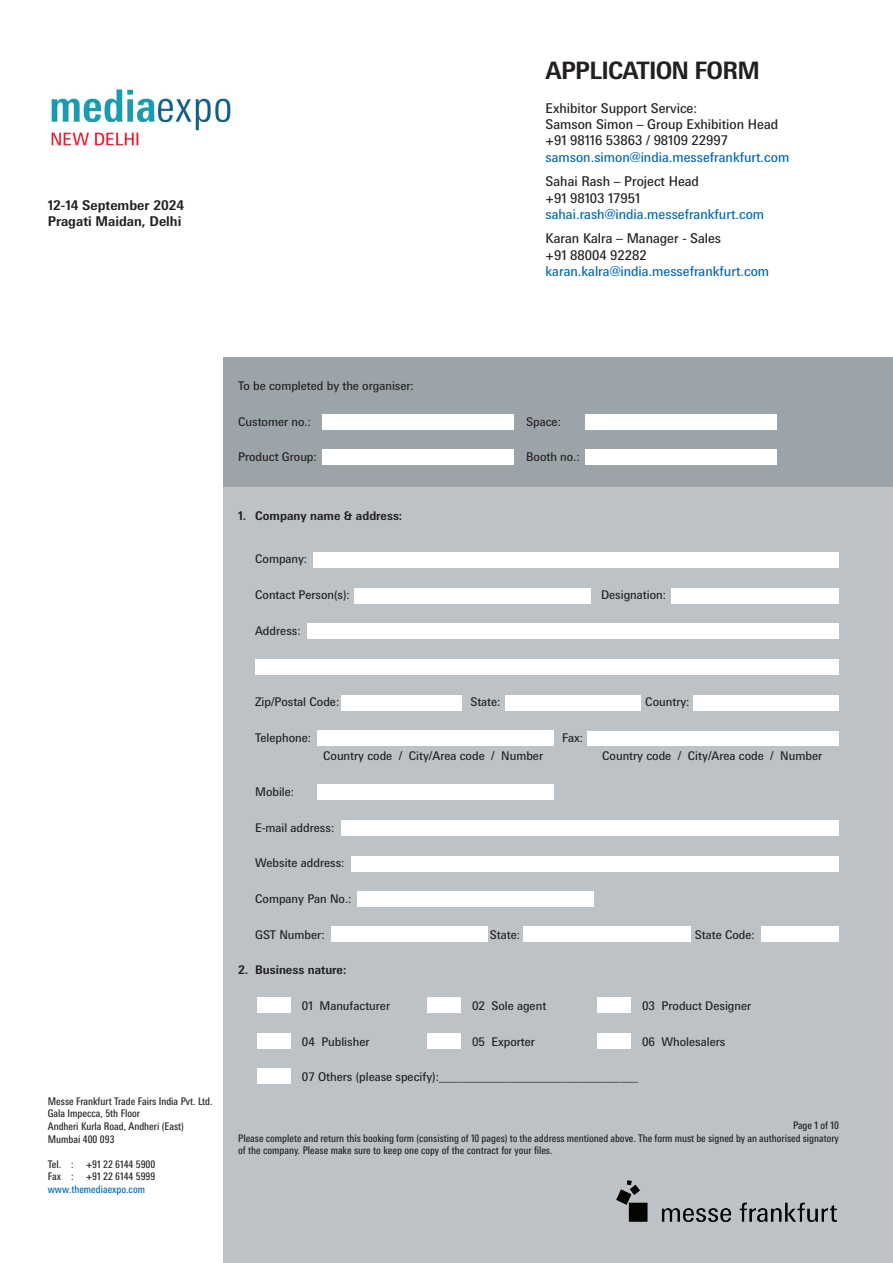
<style>
.page{position:relative;width:893px;height:1263px;background:#fff}
.page>*{position:absolute;margin:0;border:0;box-sizing:border-box;transform-origin:0 0}
.t1{font:700 24px "Messe Univers";letter-spacing:-.03em;color:#231f20}
.t2{font:13.5px/16.2px "Messe Univers";color:#231f20}
.t3{font:13.5px "Messe Univers";color:#0168b5}
.t4{font:700 13.5px/16.2px "Messe Univers";color:#231f20}
.t5{font:12px "Messe Univers";color:#231f20}
.t6{font:700 12px "Messe Univers";color:#231f20}
.t7{font:condensed 10.5px/12.6px "Messe Univers";color:#231f20}
.t8{font:condensed 10.5px "Messe Univers";color:#0168b5}
</style>
<div class="page">
<img style="left:51px;top:89px;width:180px;height:57px">
<div style="left:224px;top:357px;width:669px;height:906px;background:#bcc2c6"></div>
<img style="left:616px;top:1180px;width:221px;height:41px">
<div style="left:224px;top:357px;width:669px;height:130px;background:#9ba4a9"></div>
<div style="left:323px;top:414px;width:89px;height:15px;background:#fff"></div>
<div style="left:391px;top:414px;width:123px;height:15px;background:#fff"></div>
<div style="left:323px;top:449px;width:191px;height:16px;background:#fff"></div>
<div style="left:585px;top:414px;width:89px;height:15px;background:#fff"></div>
<div style="left:585px;top:449px;width:89px;height:16px;background:#fff"></div>
<div style="left:647px;top:449px;width:129px;height:16px;background:#fff"></div>
<div style="left:655px;top:414px;width:121px;height:15px;background:#fff"></div>
<div style="left:314px;top:552px;width:525px;height:16px;background:#fff"></div>
<div style="left:355px;top:588px;width:236px;height:15px;background:#fff"></div>
<div style="left:672px;top:588px;width:167px;height:15px;background:#fff"></div>
<div style="left:308px;top:624px;width:531px;height:15px;background:#fff"></div>
<div style="left:255px;top:659px;width:584px;height:16px;background:#fff"></div>
<div style="left:505px;top:695px;width:135px;height:15px;background:#fff"></div>
<div style="left:694px;top:695px;width:145px;height:15px;background:#fff"></div>
<div style="left:318px;top:730px;width:236px;height:16px;background:#fff"></div>
<div style="left:588px;top:730px;width:251px;height:15px;background:#fff"></div>
<div style="left:257px;top:997px;width:34px;height:15px;background:#fff"></div>
<div style="left:427px;top:997px;width:34px;height:15px;background:#fff"></div>
<div style="left:597px;top:997px;width:34px;height:15px;background:#fff"></div>
<div style="left:257px;top:1033px;width:34px;height:15px;background:#fff"></div>
<div style="left:427px;top:1033px;width:34px;height:15px;background:#fff"></div>
<div style="left:597px;top:1033px;width:34px;height:15px;background:#fff"></div>
<div style="left:257px;top:1068px;width:34px;height:16px;background:#fff"></div>
<div style="left:342px;top:695px;width:120px;height:15px;background:#fff"></div>
<div style="left:318px;top:784px;width:236px;height:15px;background:#fff"></div>
<div style="left:357px;top:891px;width:237px;height:16px;background:#fff"></div>
<div style="left:341px;top:821px;width:498px;height:15px;background:#fff"></div>
<div style="left:351px;top:856px;width:488px;height:16px;background:#fff"></div>
<div style="left:761px;top:926px;width:78px;height:16px;background:#fff"></div>
<div style="left:523px;top:926px;width:168px;height:16px;background:#fff"></div>
<div style="left:331px;top:926px;width:157px;height:16px;background:#fff"></div>
<p class="t4" style="left:48px;top:196px;width:138px">12-14 September 2024<br>Pragati Maidan, Delhi</p>
<h1 class="t1" style="left:546px;top:56px;width:216px">APPLICATION FORM</h1>
<p class="t2" style="left:546px;top:100px;width:234px">Exhibitor Support Service:<br>Samson Simon – Group Exhibition Head +91 98116 53863 / 98109 22997</p>
<p class="t3" style="left:546px;top:148px;width:245px">samson.simon@india.messefrankfurt.com</p>
<p class="t2" style="left:546px;top:173px;width:155px">Sahai Rash – Project Head +91 98103 17951</p>
<p class="t3" style="left:546px;top:206px;width:220px">sahai.rash@india.messefrankfurt.com</p>
<p class="t2" style="left:546px;top:230px;width:177px">Karan Kalra – Manager - Sales +91 88004 92282</p>
<p class="t3" style="left:546px;top:263px;width:225px">karan.kalra@india.messefrankfurt.com</p>
<p class="t7" style="left:48px;top:1094px;width:166px">Messe Frankfurt Trade Fairs India Pvt. Ltd.<br>Gala Impecca, 5th Floor<br>Andheri Kurla Road, Andheri (East)<br>Mumbai 400 093</p>
<p class="t7" style="left:48px;top:1157px;width:109px">Tel. : +91 22 6144 5900<br>Fax : +91 22 6144 5999</p>
<p class="t8" style="left:48px;top:1183px;width:99px">www.themediaexpo.com</p>
<p class="t5" style="left:238px;top:378px;width:177px">To be completed by the organiser:</p>
<p class="t5" style="left:238px;top:414px;width:74px">Customer no.:</p>
<p class="t5" style="left:526px;top:414px;width:36px">Space:</p>
<p class="t5" style="left:238px;top:450px;width:80px">Product Group:</p>
<p class="t5" style="left:526px;top:450px;width:55px">Booth no.:</p>
<p class="t6" style="left:238px;top:508px;width:166px">1. Company name &amp; address:</p>
<p class="t5" style="left:255px;top:551px;width:54px">Company:</p>
<p class="t5" style="left:255px;top:587px;width:96px">Contact Person(s):</p>
<p class="t5" style="left:601px;top:587px;width:66px">Designation:</p>
<p class="t5" style="left:255px;top:623px;width:47px">Address:</p>
<p class="t5" style="left:255px;top:694px;width:86px">Zip/Postal Code:</p>
<p class="t5" style="left:470px;top:694px;width:32px">State:</p>
<p class="t5" style="left:645px;top:694px;width:46px">Country:</p>
<p class="t5" style="left:255px;top:730px;width:57px">Telephone:</p>
<p class="t5" style="left:562px;top:730px;width:23px">Fax:</p>
<p class="t5" style="left:323px;top:748px;width:221px">Country code / City/Area code / Number</p>
<p class="t5" style="left:602px;top:748px;width:221px">Country code / City/Area code / Number</p>
<p class="t5" style="left:255px;top:784px;width:41px">Mobile:</p>
<p class="t5" style="left:255px;top:820px;width:81px">E-mail address:</p>
<p class="t5" style="left:255px;top:855px;width:91px">Website address:</p>
<p class="t5" style="left:255px;top:891px;width:98px">Company Pan No.:</p>
<p class="t5" style="left:255px;top:927px;width:71px">GST Number:</p>
<p class="t5" style="left:490px;top:927px;width:32px">State:</p>
<p class="t5" style="left:695px;top:927px;width:61px">State Code:</p>
<p class="t6" style="left:238px;top:962px;width:110px">2. Business nature:</p>
<p class="t5" style="left:302px;top:998px;width:90px">01 Manufacturer</p>
<p class="t5" style="left:472px;top:998px;width:76px">02 Sole agent</p>
<p class="t5" style="left:642px;top:998px;width:111px">03 Product Designer</p>
<p class="t5" style="left:302px;top:1034px;width:69px">04 Publisher</p>
<p class="t5" style="left:472px;top:1034px;width:65px">05 Exporter</p>
<p class="t5" style="left:642px;top:1034px;width:85px">06 Wholesalers</p>
<p class="t5" style="left:302px;top:1069px;width:338px">07 Others (please specify):_________________________________</p>
<p class="t7" style="left:238px;top:1119px;width:602px;text-align:justify;text-indent:555px">Page 1 of 10<br>Please complete and return this booking form (consisting of 10 pages) to the address mentioned above. The form must be signed by an authorised signatory of the company. Please make sure to keep one copy of the contract for your files.</p>
</div>
